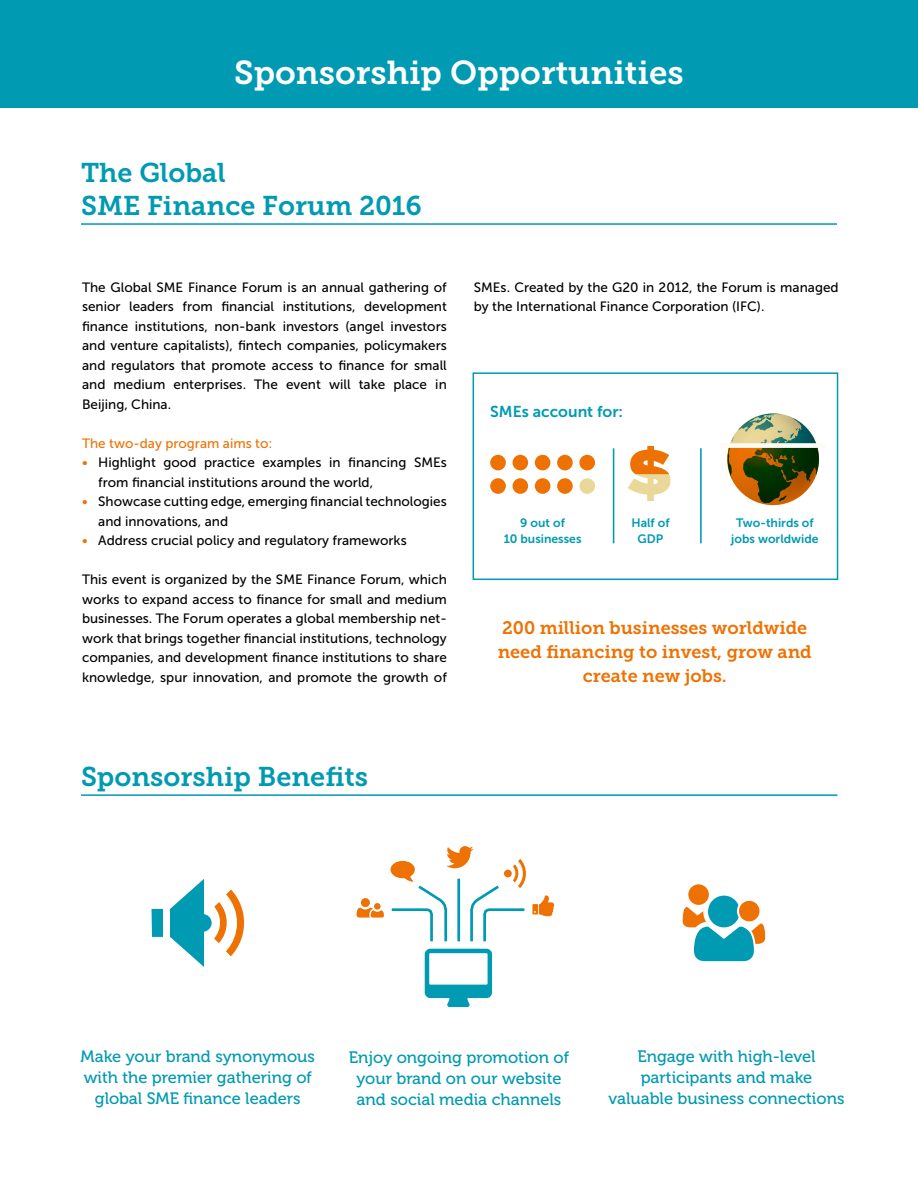
<style>
.page{position:relative;width:918px;height:1188px;background:#fff}
.page>*{position:absolute;margin:0;border:0;box-sizing:border-box;transform-origin:0 0}
.t1{font:33px "Museo Slab 700";color:#fff}
.t2{font:27px/32.4px "Museo Slab 700";color:#009ab2}
.t3{font:18px/24px "Museo Slab 700";color:#ee7203;text-align:center}
.t4{font:16.5px/21px "Museo 500";color:#009ab2;text-align:center}
.t5{font:15.75px "Museo Sans 700";color:#009ab2}
.t6{font:13.5px/19.5px "Museo Sans 500";color:#000}
.t7{font:13.5px "Museo Sans 500";color:#ee7203}
.t8{font:12.15px/16.5px "Museo Sans 700";color:#009ab2;text-align:center}
.s1{color:#ee7203}
</style>
<div class="page">
<div style="left:0;top:0;width:918px;height:108px;background:#009ab2"></div>
<hr style="left:81px;top:223px;width:756px;height:2px;background:#009ab2">
<hr style="left:81px;top:794px;width:757px;height:2px;background:#009ab2">
<div style="left:473px;top:372px;width:365px;height:208px;border:2px solid #009ab2"></div>
<div style="left:490px;top:455px;width:16px;height:15px;background:#ee7203;border-radius:50%"></div>
<div style="left:490px;top:478px;width:16px;height:16px;background:#ee7203;border-radius:50%"></div>
<div style="left:513px;top:455px;width:15px;height:15px;background:#ee7203;border-radius:50%"></div>
<div style="left:513px;top:478px;width:15px;height:16px;background:#ee7203;border-radius:50%"></div>
<div style="left:535px;top:455px;width:15px;height:15px;background:#ee7203;border-radius:50%"></div>
<div style="left:535px;top:478px;width:15px;height:16px;background:#ee7203;border-radius:50%"></div>
<div style="left:579px;top:455px;width:16px;height:15px;background:#ee7203;border-radius:50%"></div>
<div style="left:579px;top:478px;width:16px;height:16px;background:#e9d897;border-radius:50%"></div>
<div style="left:557px;top:455px;width:16px;height:15px;background:#ee7203;border-radius:50%"></div>
<div style="left:557px;top:478px;width:16px;height:16px;background:#ee7203;border-radius:50%"></div>
<hr style="left:613px;top:448px;width:1px;height:95px;background:#009ab2">
<hr style="left:700px;top:448px;width:2px;height:95px;background:#009ab2">
<svg style="left:628px;top:446px;width:43px;height:55px"></svg>
<svg style="left:727px;top:413px;width:92px;height:92px"></svg>
<div style="left:720px;top:443px;width:105px;height:5px;background:#fdfbf6"></div>
<svg style="left:214px;top:902px;width:15px;height:41px"></svg>
<svg style="left:226px;top:890px;width:22px;height:66px"></svg>
<div style="left:194px;top:914px;width:18px;height:18px;background:#009ab2;border-radius:50%"></div>
<svg style="left:152px;top:879px;width:52px;height:88px"></svg>
<div style="left:164px;top:893px;width:6px;height:68px;background:#fff"></div>
<svg style="left:356px;top:846px;width:198px;height:161px"></svg>
<hr style="left:457px;top:879px;width:3px;height:62px;background:#009ab2">
<svg style="left:682px;top:895px;width:84px;height:67px"></svg>
<svg style="left:687px;top:883px;width:23px;height:23px"></svg>
<div style="left:686px;top:882px;width:25px;height:25px;border:2px solid #fff;border-radius:50%"></div>
<div style="left:738px;top:900px;width:23px;height:22px;background:#ee7203;border-radius:50%"></div>
<div style="left:737px;top:899px;width:25px;height:24px;border:2px solid #fff;border-radius:50%"></div>
<h1 class="t1" style="left:234px;top:54px;width:451px">Sponsorship Opportunities</h1>
<h2 class="t2" style="left:81px;top:157px;width:342px">The Global<br>SME Finance Forum 2016</h2>
<p class="t6" style="left:82px;top:278px;width:366px;text-align:justify">The Global SME Finance Forum is an annual gathering of senior leaders from financial institutions, development finance institutions, non-bank investors (angel investors and venture capitalists), fintech companies, policymakers and regulators that promote access to finance for small and medium enterprises. The event will take place in Beijing, China.</p>
<p class="t7" style="left:82px;top:436px;width:192px">The two-day program aims to:</p>
<p class="t6" style="left:98px;top:453px;width:350px;text-indent:-16px"><span class="s1">•</span> Highlight good practice examples in financing SMEs from financial institutions around the world,</p>
<p class="t6" style="left:98px;top:492px;width:350px;text-indent:-16px"><span class="s1">•</span> Showcase cutting edge, emerging financial technologies and innovations, and</p>
<p class="t6" style="left:82px;top:531px;width:326px"><span class="s1">•</span> Address crucial policy and regulatory frameworks</p>
<p class="t6" style="left:82px;top:570px;width:366px;text-align:justify">This event is organized by the SME Finance Forum, which works to expand access to finance for small and medium businesses. The Forum operates a global membership net&shy;work that brings together financial institutions, technology companies, and development finance institutions to share knowledge, spur innovation, and promote the growth of</p>
<p class="t6" style="left:474px;top:277px;width:366px">SMEs. Created by the G20 in 2012, the Forum is managed by the International Finance Corporation (IFC).</p>
<p class="t5" style="left:490px;top:402px;width:134px">SMEs account for:</p>
<p class="t8" style="left:504px;top:514px;width:79px">9 out of<br>10 businesses</p>
<p class="t8" style="left:631px;top:514px;width:40px">Half of<br>GDP</p>
<p class="t8" style="left:731px;top:514px;width:89px">Two-thirds of jobs worldwide</p>
<h3 class="t3" style="left:498px;top:616px;width:316px">200 million businesses worldwide need financing to invest, grow and create new jobs.</h3>
<h2 class="t2" style="left:81px;top:760px;width:289px">Sponsorship Benefits</h2>
<p class="t4" style="left:81px;top:1047px;width:236px">Make your brand synonymous with the premier gathering of global SME finance leaders</p>
<p class="t4" style="left:349px;top:1047px;width:222px">Enjoy ongoing promotion of your brand on our website and social media channels</p>
<p class="t4" style="left:609px;top:1047px;width:237px">Engage with high-level participants and make valuable business connections</p>
</div>
